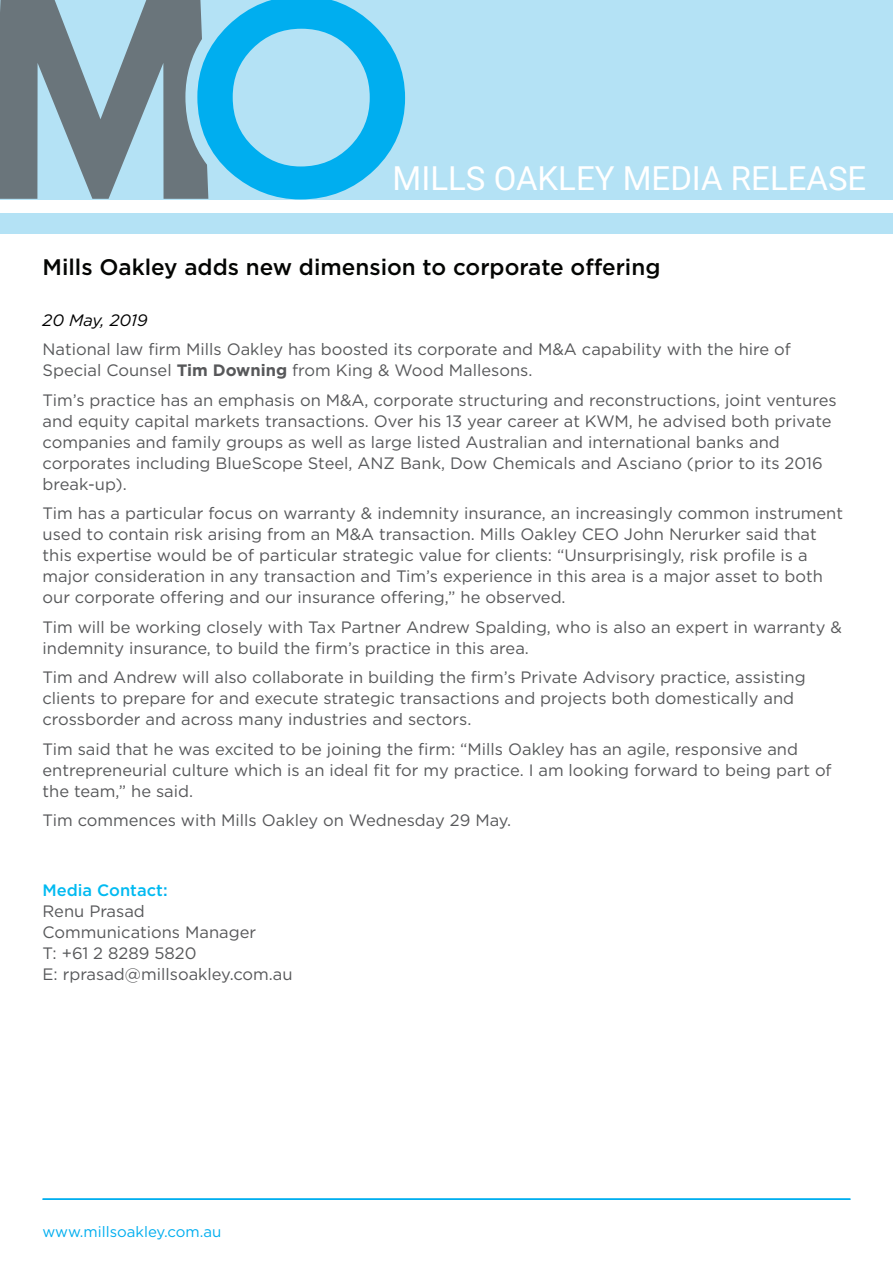
<style>
.page{position:relative;width:893px;height:1263px;background:#fff}
.page>*{position:absolute;margin:0;border:0;box-sizing:border-box;transform-origin:0 0}
.Body_Copy{font:33px "Roboto";color:#fff}
.Main_Heading{font:500 22.5px "Gotham";color:#040503}
.Body_Copy-2{font:16.5px/21px "Gotham";color:#57585a}
.Body_Copy-3{font:italic 16.5px "Gotham";color:#000}
.t1{font:15px "Gotham";color:#00aeef}
.s1{font-weight:700}
.s2{font-weight:500;color:#00baf1}
.s3{font-weight:500;color:#00aeef}
</style>
<div class="page">
<hr style="left:43px;top:1198px;width:807px;height:2px;background:#00aeef">
<div style="left:0;top:0;width:893px;height:234px;background:#b4e2f5"></div>
<svg style="left:0;top:0;width:405px;height:199px"></svg>
<div style="left:0;top:201px;width:893px;height:12px;background:#fff"></div>
<p class="Body_Copy" style="left:393px;top:155px;width:475px">MILLS OAKLEY MEDIA RELEASE</p>
<p class="Main_Heading" style="left:43px;top:253px;width:619px">Mills Oakley adds new dimension to corporate offering</p>
<p class="Body_Copy-3" style="left:43px;top:309px;width:107px">20 May, 2019</p>
<p class="Body_Copy-2" style="left:43px;top:338px;width:750px">National law firm Mills Oakley has boosted its corporate and M&amp;A capability with the hire of<br>Special Counsel <span class="s1">Tim Downing</span> from King &amp; Wood Mallesons.</p>
<p class="Body_Copy-2" style="left:43px;top:389px;width:796px">Tim’s practice has an emphasis on M&amp;A, corporate structuring and reconstructions, joint ventures and equity capital markets transactions. Over his 13 year career at KWM, he advised both private companies and family groups as well as large listed Australian and international banks and corporates including BlueScope Steel, ANZ Bank, Dow Chemicals and Asciano (prior to its 2016 break-up).</p>
<p class="Body_Copy-2" style="left:43px;top:502px;width:802px">Tim has a particular focus on warranty &amp; indemnity insurance, an increasingly common instrument used to contain risk arising from an M&amp;A transaction. Mills Oakley CEO John Nerurker said that this expertise would be of particular strategic value for clients: “Unsurprisingly, risk profile is a major consideration in any transaction and Tim’s experience in this area is a major asset to both our corporate offering and our insurance offering,” he observed.</p>
<p class="Body_Copy-2" style="left:43px;top:616px;width:801px">Tim will be working closely with Tax Partner Andrew Spalding, who is also an expert in warranty &amp; indemnity insurance, to build the firm’s practice in this area.</p>
<p class="Body_Copy-2" style="left:43px;top:666px;width:765px">Tim and Andrew will also collaborate in building the firm’s Private Advisory practice, assisting clients to prepare for and execute strategic transactions and projects both domestically and crossborder and across many industries and sectors.</p>
<p class="Body_Copy-2" style="left:43px;top:738px;width:791px">Tim said that he was excited to be joining the firm: “Mills Oakley has an agile, responsive and entrepreneurial culture which is an ideal fit for my practice. I am looking forward to being part of the team,” he said.</p>
<p class="Body_Copy-2" style="left:43px;top:809px;width:470px">Tim commences with Mills Oakley on Wednesday 29 May.</p>
<p class="Body_Copy-2" style="left:43px;top:880px;width:252px"><span class="s2">Media Contact</span><span class="s3">:<br></span>Renu Prasad<br>Communications Manager<br>T: +61 2 8289 5820<br>E: rprasad@millsoakley.com.au</p>
<p class="t1" style="left:43px;top:1222px;width:180px">www.millsoakley.com.au</p>
</div>
